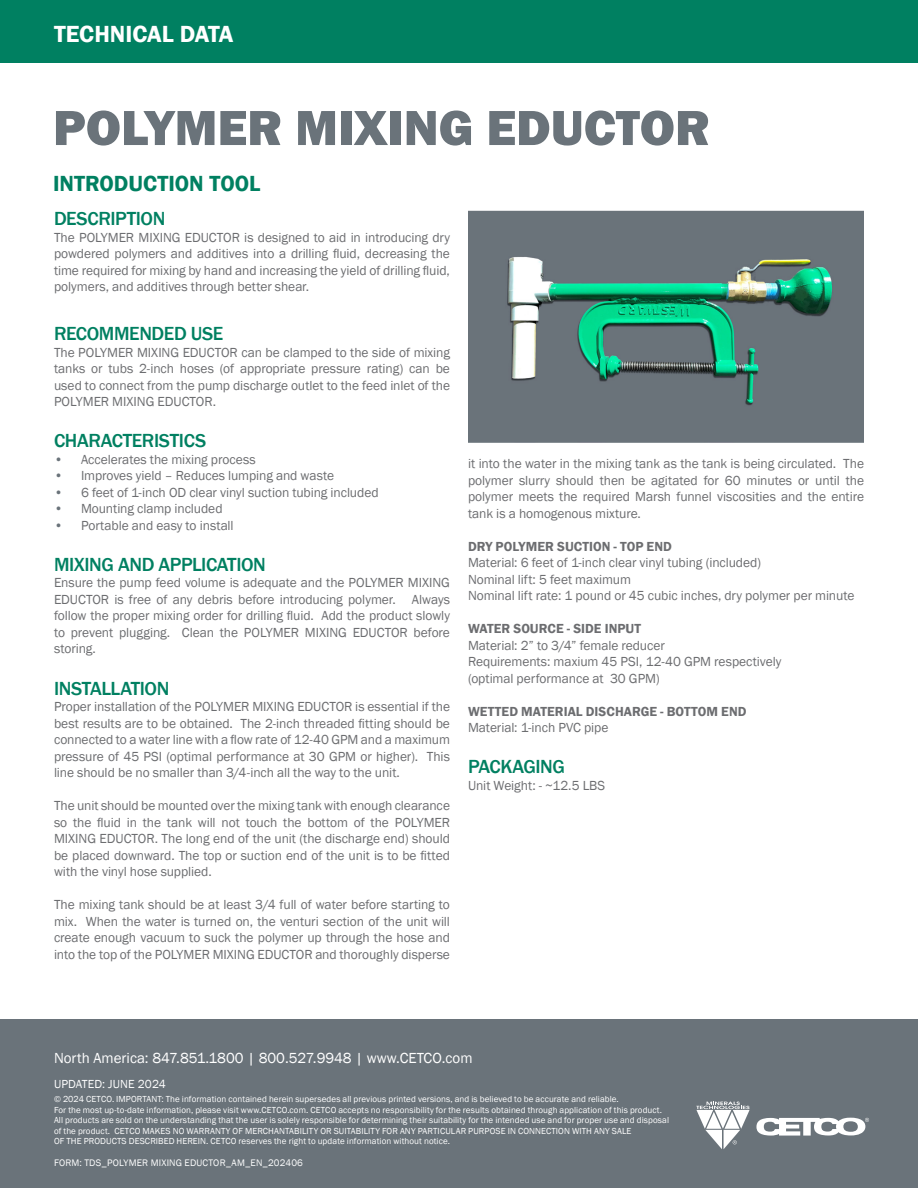
<style>
.page{position:relative;width:918px;height:1188px;background:#fff}
.page>*{position:absolute;margin:0;border:0;box-sizing:border-box;transform-origin:0 0}
.t1{font:800 51px "Franklin Gothic";color:#6a737a}
.t2{font:600 24px "Franklin Gothic";color:#fff}
.t3{font:600 22.5px "Franklin Gothic";color:#008061}
.Green_Body_Header{font:500 19.5px "Franklin Gothic";letter-spacing:-.02em;color:#008061}
.BULLETS{font:500 19.5px "Franklin Gothic";letter-spacing:-.025em;color:#008061}
.t4{font:15px "Franklin Gothic";color:#fff}
.Green_Body_Header-2{font:13.5px/16.5px "Franklin Gothic";letter-spacing:-.005em;color:#6c6d70;text-align:justify}
.Body{font:13.5px/16.5px "Franklin Gothic";letter-spacing:-.005em;color:#6c6d70;text-align:justify}
.Green_Body_Header-3{font:600 13.5px "Franklin Gothic";color:#6c6d70}
.t5{font:12px "Franklin Gothic";letter-spacing:.005em;color:#fff}
.t6{font:9.75px "Franklin Gothic";letter-spacing:.02em;color:#fff}
.t7{font:9px/10.5px "Franklin Gothic";letter-spacing:.01em;color:#fff}
.s1{color:#6a737a}
</style>
<div class="page">
<div style="left:0;top:0;width:918px;height:63px;background:#008061"></div>
<div style="left:0;top:1019px;width:918px;height:169px;background:#6a737a"></div>
<svg style="left:756px;top:1118px;width:113px;height:18px"></svg>
<svg style="left:696px;top:1102px;width:54px;height:47px"></svg>
<img style="left:468px;top:211px;width:396px;height:232px">
<h2 class="t2" style="left:54px;top:19px;width:181px">TECHNICAL DATA</h2>
<p class="t1" style="left:53px;top:95px;width:659px">POLYMER MIXING EDUCTOR</p>
<p class="t3" style="left:53px;top:170px;width:209px">INTRODUCTION TOOL</p>
<p class="Green_Body_Header" style="left:54px;top:206px;width:113px">DESCRIPTION</p>
<p class="Body" style="left:54px;top:229px;width:398px">The POLYMER MIXING EDUCTOR is designed to aid in introducing dry powdered polymers and additives into a drilling fluid, decreasing the time required for mixing by hand and increasing the yield of drilling fluid, polymers, and additives through better shear.</p>
<p class="Green_Body_Header" style="left:54px;top:322px;width:171px">RECOMMENDED USE</p>
<p class="Green_Body_Header-2" style="left:54px;top:344px;width:398px">The POLYMER MIXING EDUCTOR can be clamped to the side of mixing tanks or tubs 2-inch hoses (of appropriate pressure rating) can be used to connect from the pump discharge outlet to the feed inlet of the POLYMER MIXING EDUCTOR.</p>
<p class="Green_Body_Header" style="left:54px;top:429px;width:154px">CHARACTERISTICS</p>
<p class="Green_Body_Header-2" style="left:54px;top:451px;width:203px"><span class="s1">•</span> Accelerates the mixing process</p>
<p class="Green_Body_Header-2" style="left:54px;top:468px;width:282px"><span class="s1">•</span> Improves yield – Reduces lumping and waste</p>
<p class="Green_Body_Header-2" style="left:54px;top:484px;width:326px"><span class="s1">•</span> 6 feet of 1-inch OD clear vinyl suction tubing included</p>
<p class="Green_Body_Header-2" style="left:54px;top:501px;width:170px"><span class="s1">•</span> Mounting clamp included</p>
<p class="Green_Body_Header-2" style="left:54px;top:517px;width:181px"><span class="s1">•</span> Portable and easy to install</p>
<p class="BULLETS" style="left:54px;top:552px;width:213px">MIXING AND APPLICATION</p>
<p class="Green_Body_Header-2" style="left:54px;top:575px;width:398px">Ensure the pump feed volume is adequate and the POLYMER MIXING EDUCTOR is free of any debris before introducing polymer. Always follow the proper mixing order for drilling fluid. Add the product slowly to prevent plugging. Clean the POLYMER MIXING EDUCTOR before storing.</p>
<p class="Green_Body_Header" style="left:54px;top:676px;width:117px">INSTALLATION</p>
<p class="Green_Body_Header-2" style="left:54px;top:699px;width:398px">Proper installation of the POLYMER MIXING EDUCTOR is essential if the best results are to be obtained. The 2-inch threaded fitting should be connected to a water line with a flow rate of 12-40 GPM and a maximum pressure of 45 PSI (optimal performance at 30 GPM or higher). This line should be no smaller than 3/4-inch all the way to the unit.</p>
<p class="Green_Body_Header-2" style="left:54px;top:798px;width:398px">The unit should be mounted over the mixing tank with enough clearance so the fluid in the tank will not touch the bottom of the POLYMER MIXING EDUCTOR. The long end of the unit (the discharge end) should be placed downward. The top or suction end of the unit is to be fitted with the vinyl hose supplied.</p>
<p class="Green_Body_Header-2" style="left:54px;top:897px;width:398px">The mixing tank should be at least 3/4 full of water before starting to mix. When the water is turned on, the venturi section of the unit will create enough vacuum to suck the polymer up through the hose and into the top of the POLYMER MIXING EDUCTOR and thoroughly disperse</p>
<p class="Green_Body_Header-2" style="left:468px;top:456px;width:398px">it into the water in the mixing tank as the tank is being circulated. The polymer slurry should then be agitated for 60 minutes or until the polymer meets the required Marsh funnel viscosities and the entire tank is a homogenous mixture.</p>
<p class="Green_Body_Header-3" style="left:468px;top:538px;width:206px">DRY POLYMER SUCTION - TOP END</p>
<p class="Green_Body_Header-2" style="left:468px;top:555px;width:295px">Material: 6 feet of 1-inch clear vinyl tubing (included)</p>
<p class="Green_Body_Header-2" style="left:468px;top:571px;width:165px">Nominal lift: 5 feet maximum</p>
<p class="Green_Body_Header-2" style="left:468px;top:588px;width:388px">Nominal lift rate: 1 pound or 45 cubic inches, dry polymer per minute</p>
<p class="Green_Body_Header-3" style="left:468px;top:620px;width:175px">WATER SOURCE - SIDE INPUT</p>
<p class="Green_Body_Header-2" style="left:468px;top:637px;width:198px">Material: 2” to 3/4” female reducer</p>
<p class="Green_Body_Header-2" style="left:468px;top:654px;width:315px">Requirements: maxium 45 PSI, 12-40 GPM respectively</p>
<p class="Green_Body_Header-2" style="left:468px;top:670px;width:193px">(optimal performance at 30 GPM)</p>
<p class="Green_Body_Header-3" style="left:468px;top:703px;width:280px">WETTED MATERIAL DISCHARGE - BOTTOM END</p>
<p class="Green_Body_Header-2" style="left:468px;top:720px;width:142px">Material: 1-inch PVC pipe</p>
<p class="Green_Body_Header" style="left:468px;top:755px;width:98px">PACKAGING</p>
<p class="Green_Body_Header-2" style="left:468px;top:777px;width:139px">Unit Weight: - ~12.5 LBS</p>
<p class="t4" style="left:54px;top:1049px;width:420px">North America: 847.851.1800 | 800.527.9948 | www.CETCO.com</p>
<p class="t7" style="left:54px;top:1094px;width:617px">© 2024 CETCO. IMPORTANT: The information contained herein supersedes all previous printed versions, and is believed to be accurate and reliable.<br>For the most up-to-date information, please visit www.CETCO.com. CETCO accepts no responsibility for the results obtained through application of this product.<br>All products are sold on the understanding that the user is solely responsible for determining their suitability for the intended use and for proper use and disposal of the product. CETCO MAKES NO WARRANTY OF MERCHANTABILITY OR SUITABILITY FOR ANY PARTICULAR PURPOSE IN CONNECTION WITH ANY SALE<br>OF THE PRODUCTS DESCRIBED HEREIN. CETCO reserves the right to update information without notice.</p>
<p class="t5" style="left:54px;top:1076px;width:113px">UPDATED: JUNE 2024</p>
<p class="t6" style="left:54px;top:1157px;width:250px">FORM: TDS_POLYMER MIXING EDUCTOR_AM_EN_202406</p>
</div>
